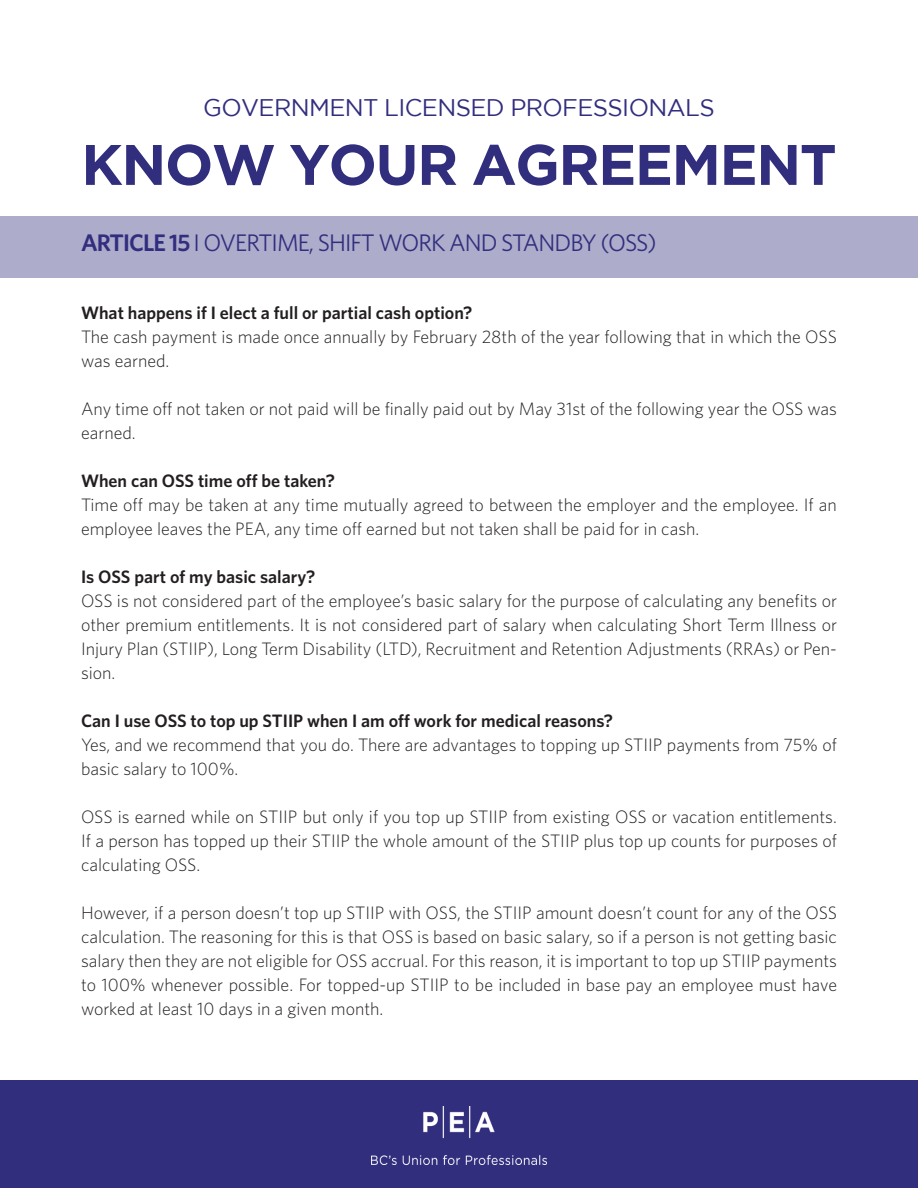
<style>
.page{position:relative;width:918px;height:1188px;background:#fff}
.page>*{position:absolute;margin:0;border:0;box-sizing:border-box;transform-origin:0 0}
.t1{font:700 57px "Gotham";letter-spacing:-.025em;color:#322e7e}
.t2{font:24px "Whitney";letter-spacing:-.04em;color:#322e7e}
.t3{font:24px "Gotham";letter-spacing:-.025em;color:#322e7e}
.t4{font:300 18px/24px "Whitney";color:#231f20}
.t5{font:600 18px "Whitney";color:#231f20}
.s1{font-weight:600}
</style>
<div class="page">
<div style="left:0;top:216px;width:918px;height:61px;background:#adaccb"></div>
<div style="left:0;top:1080px;width:918px;height:108px;background:#322e7e"></div>
<img style="left:372px;top:1107px;width:174px;height:57px">
<p class="t3" style="left:203px;top:95px;width:513px">GOVERNMENT LICENSED PROFESSIONALS</p>
<p class="t1" style="left:81px;top:132px;width:757px">KNOW YOUR AGREEMENT</p>
<p class="t2" style="left:81px;top:229px;width:577px"><span class="s1">ARTICLE 15</span> I OVERTIME, SHIFT WORK AND STANDBY (OSS)</p>
<p class="t5" style="left:81px;top:302px;width:393px">What happens if I elect a full or partial cash option?</p>
<p class="t4" style="left:81px;top:324px;width:757px">The cash payment is made once annually by February 28th of the year following that in which the OSS was earned.</p>
<p class="t4" style="left:81px;top:396px;width:757px">Any time off not taken or not paid will be finally paid out by May 31st of the following year the OSS was earned.</p>
<p class="t5" style="left:81px;top:470px;width:256px">When can OSS time off be taken?</p>
<p class="t4" style="left:81px;top:492px;width:757px">Time off may be taken at any time mutually agreed to between the employer and the employee. If an employee leaves the PEA, any time off earned but not taken shall be paid for in cash.</p>
<p class="t5" style="left:81px;top:566px;width:236px">Is OSS part of my basic salary?</p>
<p class="t4" style="left:81px;top:588px;width:758px;text-align:justify">OSS is not considered part of the employee’s basic salary for the purpose of calculating any benefits or other premium entitlements. It is not considered part of salary when calculating Short Term Illness or Injury Plan (STIIP), Long Term Disability (LTD), Recruitment and Retention Adjustments (RRAs) or Pen&shy;sion.</p>
<p class="t5" style="left:81px;top:710px;width:534px">Can I use OSS to top up STIIP when I am off work for medical reasons?</p>
<p class="t4" style="left:81px;top:732px;width:758px">Yes, and we recommend that you do. There are advantages to topping up STIIP payments from 75% of basic salary to 100%.</p>
<p class="t4" style="left:81px;top:804px;width:758px;text-align:justify">OSS is earned while on STIIP but only if you top up STIIP from existing OSS or vacation entitlements.<br>If a person has topped up their STIIP the whole amount of the STIIP plus top up counts for purposes of calculating OSS.</p>
<p class="t4" style="left:81px;top:900px;width:758px;text-align:justify">However, if a person doesn’t top up STIIP with OSS, the STIIP amount doesn’t count for any of the OSS calculation. The reasoning for this is that OSS is based on basic salary, so if a person is not getting basic salary then they are not eligible for OSS accrual. For this reason, it is important to top up STIIP payments to 100% whenever possible. For topped-up STIIP to be included in base pay an employee must have worked at least 10 days in a given month.</p>
</div>
